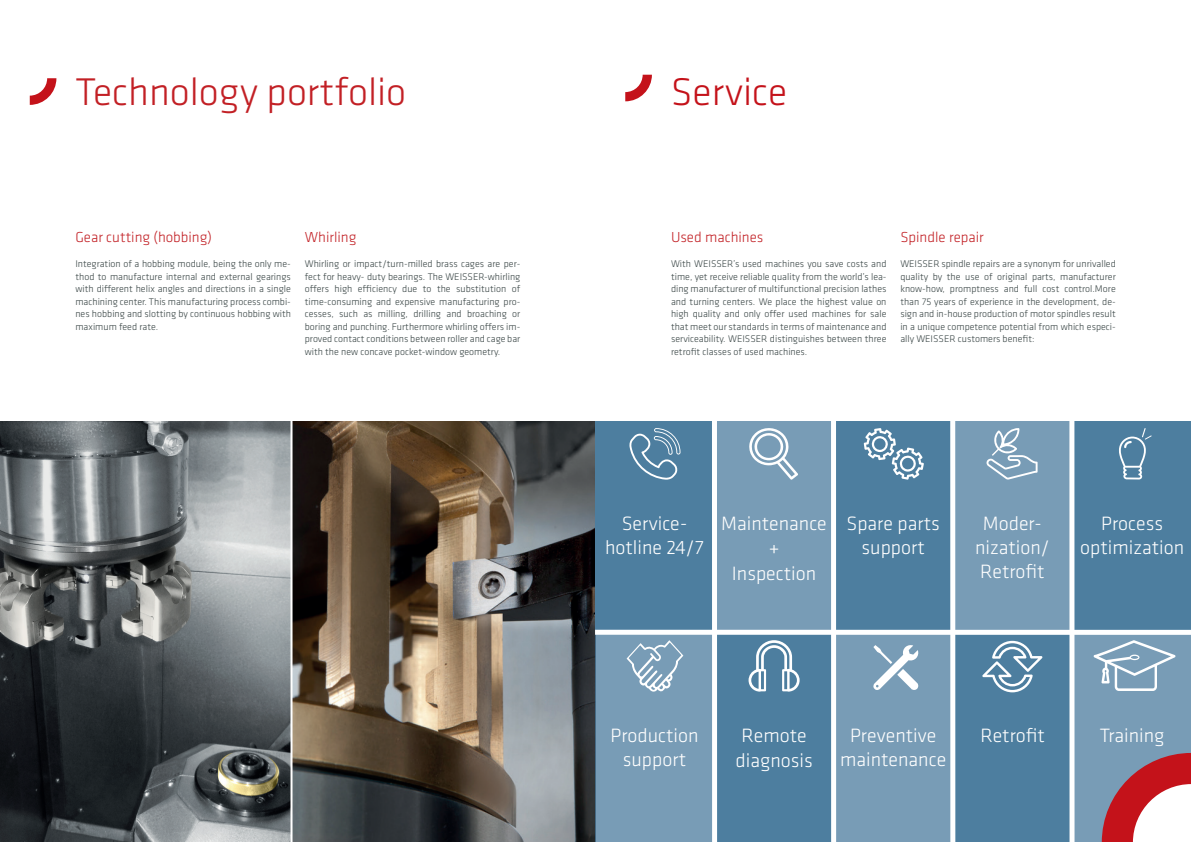
<style>
.page{position:relative;width:1191px;height:842px;background:#fff}
.page>*{position:absolute;margin:0;border:0;box-sizing:border-box;transform-origin:0 0}
.t1{font:300 40px "Klavika";color:#c22025}
.t2{font:300 40px "Klavika";color:#c4121a}
.t3{font:300 20px/24px "Klavika";color:#fff;text-align:center}
.t4{font:300 15px "Klavika";color:#c22025}
.t5{font:300 10px/12.5px "Klavika";color:#374343;text-align:justify}
</style>
<div class="page">
<img style="left:0;top:421px;width:595px;height:421px">
<hr style="left:290px;top:421px;width:2px;height:421px;background:#fff">
<div style="left:595px;top:421px;width:119px;height:211px;background:#4d7e9f"></div>
<div style="left:714px;top:421px;width:119px;height:211px;background:#789cb6"></div>
<div style="left:833px;top:421px;width:119px;height:211px;background:#4d7e9f"></div>
<div style="left:952px;top:421px;width:119px;height:211px;background:#789cb6"></div>
<div style="left:1071px;top:421px;width:120px;height:211px;background:#4d7e9f"></div>
<div style="left:595px;top:632px;width:119px;height:210px;background:#789cb6"></div>
<div style="left:714px;top:632px;width:119px;height:210px;background:#4d7e9f"></div>
<div style="left:833px;top:632px;width:119px;height:210px;background:#789cb6"></div>
<div style="left:952px;top:632px;width:119px;height:210px;background:#4d7e9f"></div>
<div style="left:1071px;top:632px;width:120px;height:210px;background:#789cb6"></div>
<svg style="left:629px;top:428px;width:51px;height:52px"></svg>
<svg style="left:749px;top:428px;width:49px;height:52px"></svg>
<svg style="left:863px;top:428px;width:61px;height:52px"></svg>
<svg style="left:986px;top:428px;width:51px;height:51px"></svg>
<svg style="left:1119px;top:428px;width:32px;height:51px"></svg>
<svg style="left:626px;top:640px;width:57px;height:52px"></svg>
<svg style="left:748px;top:640px;width:51px;height:52px"></svg>
<svg style="left:873px;top:645px;width:45px;height:45px"></svg>
<svg style="left:982px;top:641px;width:60px;height:51px"></svg>
<svg style="left:1093px;top:640px;width:82px;height:51px"></svg>
<div style="left:712px;top:421px;width:5px;height:421px;background:#fff"></div>
<div style="left:831px;top:421px;width:5px;height:421px;background:#fff"></div>
<div style="left:950px;top:421px;width:5px;height:421px;background:#fff"></div>
<div style="left:1069px;top:421px;width:5px;height:421px;background:#fff"></div>
<div style="left:595px;top:630px;width:596px;height:5px;background:#fff"></div>
<svg style="left:30px;top:78px;width:26px;height:27px"></svg>
<svg style="left:1101px;top:753px;width:90px;height:89px"></svg>
<svg style="left:625px;top:75px;width:27px;height:26px"></svg>
<h1 class="t1" style="left:76px;top:67px;width:332px">Technology portfolio</h1>
<h1 class="t2" style="left:671px;top:67px;width:118px">Service</h1>
<h3 class="t4" style="left:75px;top:228px;width:138px">Gear cutting (hobbing)</h3>
<p class="t5" style="left:75px;top:258px;width:217px">Integration of a hobbing module, being the only me&shy;thod to manufacture internal and external gearings with different helix angles and directions in a single machining center. This manufacturing process combi&shy;nes hobbing and slotting by continuous hobbing with maximum feed rate.</p>
<h3 class="t4" style="left:305px;top:228px;width:53px">Whirling</h3>
<p class="t5" style="left:305px;top:258px;width:217px">Whirling or impact/turn-milled brass cages are per&shy;fect for heavy- duty bearings. The WEISSER-whirling offers high efficiency due to the substitution of time-consuming and expensive manufacturing pro&shy;cesses, such as milling, drilling and broaching or boring and punching. Furthermore whirling offers im&shy;proved contact conditions between roller and cage bar with the new concave pocket-window geometry.</p>
<h3 class="t4" style="left:671px;top:228px;width:94px">Used machines</h3>
<h3 class="t4" style="left:900px;top:228px;width:85px">Spindle repair</h3>
<p class="t5" style="left:671px;top:258px;width:217px">With WEISSER’s used machines you save costs and time, yet receive reliable quality from the world’s lea&shy;ding manufacturer of multifunctional precision lathes and turning centers. We place the highest value on high quality and only offer used machines for sale that meet our standards in terms of maintenance and serviceability. WEISSER distinguishes between three retrofit classes of used machines.</p>
<p class="t5" style="left:900px;top:258px;width:217px">WEISSER spindle repairs are a synonym for unrivalled quality by the use of original parts, manufacturer know-how, promptness and full cost control.More than 75 years of experience in the development, de&shy;sign and in-house production of motor spindles result in a unique competence potential from which especi&shy;ally WEISSER customers benefit:</p>
<h2 class="t3" style="left:605px;top:511px;width:100px">Service&shy;hotline 24/7</h2>
<h2 class="t3" style="left:721px;top:511px;width:107px">Maintenance +</h2>
<h2 class="t3" style="left:732px;top:561px;width:86px">Inspection</h2>
<h2 class="t3" style="left:846px;top:511px;width:95px">Spare parts support</h2>
<h2 class="t3" style="left:975px;top:511px;width:76px">Moder&shy;nization/<br>Retrofit</h2>
<h2 class="t3" style="left:1080px;top:511px;width:105px">Process optimization</h2>
<h2 class="t3" style="left:610px;top:723px;width:89px">Production support</h2>
<h2 class="t3" style="left:735px;top:723px;width:79px;line-height:25px;text-align:left">Remote diagnosis</h2>
<h2 class="t3" style="left:840px;top:723px;width:108px">Preventive maintenance</h2>
<h2 class="t3" style="left:980px;top:723px;width:66px">Retrofit</h2>
<h2 class="t3" style="left:1099px;top:723px;width:66px">Training</h2>
</div>
